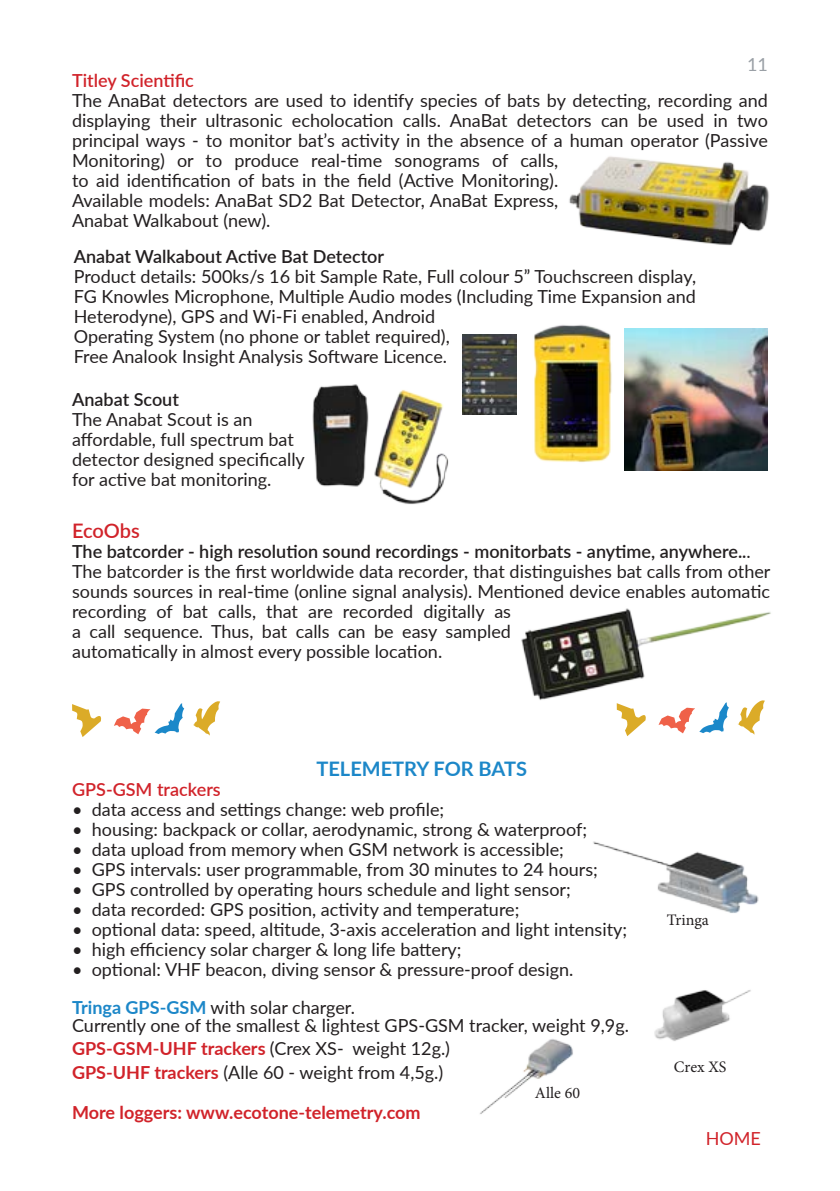
<style>
.page{position:relative;width:840px;height:1191px;background:#fff}
.page>*{position:absolute;margin:0;border:0;box-sizing:border-box;transform-origin:0 0}
.t1{font:700 20px "Lato";color:#1c87c8}
.t2{font:600 20px "Lato";letter-spacing:-.01em;color:#d1232a}
.t3{font:18px/20px "Lato";color:#231f20}
.t4{font:600 18px "Lato";color:#231f20}
.t5{font:700 18px "Lato";color:#d1232a}
.t6{font:600 18px "Lato";color:#d1232a}
.t7{font:18px "Lato";color:#d1232a}
.t8{font:18px "Lato";color:#9aa0a6}
.t9{font:16px "Minion Pro";color:#231f20}
.s1{font-weight:600}
.s2{font-weight:700;color:#1c87c8}
.s3{font-weight:700;color:#d1232a}
</style>
<div class="page">
<img style="left:569px;top:156px;width:200px;height:90px">
<img style="left:533px;top:324px;width:79px;height:138px">
<img style="left:462px;top:334px;width:54px;height:80px">
<img style="left:624px;top:328px;width:143px;height:143px">
<svg style="left:193px;top:701px;width:27px;height:34px"></svg>
<svg style="left:72px;top:704px;width:29px;height:33px"></svg>
<svg style="left:114px;top:703px;width:70px;height:31px"></svg>
<svg style="left:738px;top:703px;width:26px;height:31px"></svg>
<svg style="left:616px;top:703px;width:29px;height:33px"></svg>
<svg style="left:658px;top:703px;width:70px;height:30px"></svg>
<img style="left:312px;top:384px;width:136px;height:120px">
<img style="left:593px;top:841px;width:166px;height:72px">
<img style="left:480px;top:1039px;width:93px;height:75px">
<img style="left:654px;top:990px;width:97px;height:51px">
<img style="left:521px;top:608px;width:250px;height:95px">
<p class="t8" style="left:746px;top:51px;width:22px">11</p>
<p class="t6" style="left:72px;top:67px;width:123px">Titley Scientific</p>
<p class="t3" style="left:72px;top:89px;width:697px">The AnaBat detectors are used to identify species of bats by detecting, recording and displaying their ultrasonic echolocation calls. AnaBat detectors can be used in two principal ways - to monitor bat’s activity in the absence of a human operator (Passive Monitoring) or to produce real-time sonograms of calls,<br>to aid identification of bats in the field (Active Monitoring).<br>Available models: AnaBat SD2 Bat Detector, AnaBat Express,<br>Anabat Walkabout (new).</p>
<p class="t4" style="left:74px;top:243px;width:312px">Anabat Walkabout Active Bat Detector</p>
<p class="t3" style="left:74px;top:265px;width:623px">Product details: 500ks/s 16 bit Sample Rate, Full colour 5” Touchscreen display, FG Knowles Microphone, Multiple Audio modes (Including Time Expansion and Heterodyne), GPS and Wi-Fi enabled, Android<br>Operating System (no phone or tablet required),<br>Free Analook Insight Analysis Software Licence.</p>
<p class="t4" style="left:72px;top:386px;width:108px">Anabat Scout</p>
<p class="t3" style="left:72px;top:408px;width:234px">The Anabat Scout is an affordable, full spectrum bat detector designed specifically for active bat monitoring.</p>
<p class="t2" style="left:72px;top:516px;width:69px">EcoObs</p>
<p class="t3" style="left:72px;top:540px;width:699px"><span class="s1">The batcorder - high resolution sound recordings - monitorbats - anytime, anywhere..</span>.<br>The batcorder is the first worldwide data recorder, that distinguishes bat calls from other sounds sources in real-time (online signal analysis). Mentioned device enables automatic recording of bat calls, that are recorded digitally as<br>a call sequence. Thus, bat calls can be easy sampled<br>automatically in almost every possible location.</p>
<p class="t1" style="left:316px;top:754px;width:212px">TELEMETRY FOR BATS</p>
<p class="t6" style="left:72px;top:776px;width:150px">GPS-GSM trackers</p>
<p class="t3" style="left:72px;top:798px;width:373px">• data access and settings change: web profile;</p>
<p class="t3" style="left:72px;top:818px;width:516px">• housing: backpack or collar, aerodynamic, strong &amp; waterproof;</p>
<p class="t3" style="left:72px;top:838px;width:493px">• data upload from memory when GSM network is accessible;</p>
<p class="t3" style="left:72px;top:858px;width:527px">• GPS intervals: user programmable, from 30 minutes to 24 hours;</p>
<p class="t3" style="left:72px;top:878px;width:500px">• GPS controlled by operating hours schedule and light sensor;</p>
<p class="t3" style="left:72px;top:898px;width:448px">• data recorded: GPS position, activity and temperature;</p>
<p class="t3" style="left:72px;top:918px;width:556px">• optional data: speed, altitude, 3-axis acceleration and light intensity;</p>
<p class="t3" style="left:72px;top:938px;width:391px">• high efficiency solar charger &amp; long life battery;</p>
<p class="t3" style="left:72px;top:949px;width:502px;line-height:38px">• optional: VHF beacon, diving sensor &amp; pressure-proof design.<br><span class="s2">Tringa GPS-GSM</span> with solar charger.</p>
<p class="t3" style="left:72px;top:1014px;width:558px">Currently one of the smallest &amp; lightest GPS-GSM tracker, weight 9,9g.</p>
<p class="t3" style="left:72px;top:1036px;width:379px;line-height:24px"><span class="s3">GPS-GSM-UHF trackers</span> (Crex XS- weight 12g.)<br><span class="s3">GPS-UHF trackers</span> (Alle 60 - weight from 4,5g.)</p>
<p class="t5" style="left:72px;top:1099px;width:350px">More loggers: www.ecotone-telemetry.com</p>
<p class="t9" style="left:534px;top:1081px;width:47px">Alle 60</p>
<p class="t9" style="left:666px;top:909px;width:43px">Tringa</p>
<p class="t9" style="left:673px;top:1056px;width:54px">Crex XS</p>
<p class="t7" style="left:705px;top:1125px;width:57px">HOME</p>
</div>
